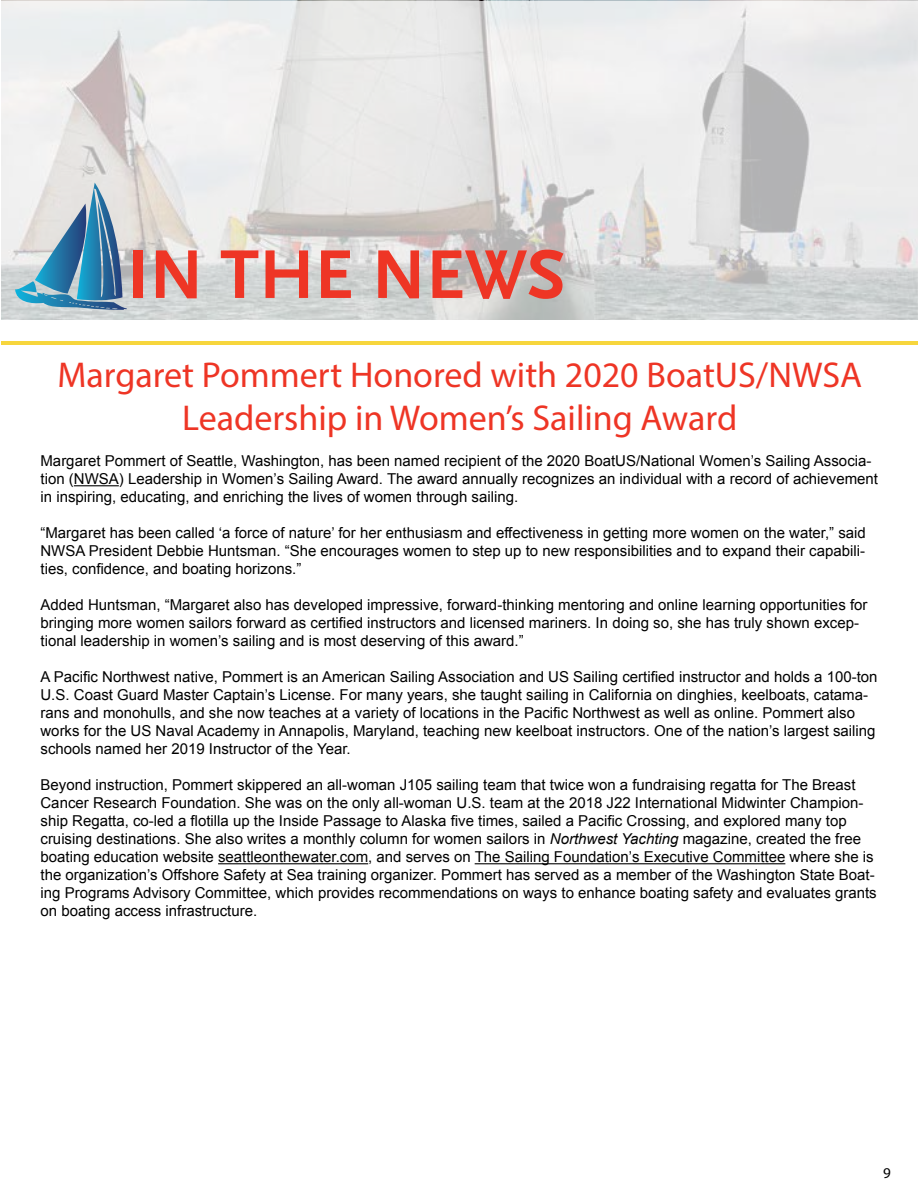
<style>
.page{position:relative;width:918px;height:1188px;background:#fff}
.page>*{position:absolute;margin:0;border:0;box-sizing:border-box;transform-origin:0 0}
.t1{font:700 72px "Scala Sans Pro";color:#ee3525}
.t2{font:36px/43.2px "Myriad Pro";color:#ee3525;text-align:center}
.t3{font:15px/18px "Arial";color:#000}
.t4{font:15px "Myriad Pro";color:#000}
.s1{font-style:italic}
</style>
<div class="page">
<hr style="left:74px;top:485px;width:45px;height:1px;background:#000">
<hr style="left:218px;top:863px;width:150px;height:1px;background:#000">
<hr style="left:475px;top:863px;width:310px;height:1px;background:#000">
<hr style="left:1px;top:341px;width:917px;height:4px;background:#f7d63d">
<svg style="left:1px;top:1px;width:917px;height:319px;fill:#e9eae9"></svg>
<svg style="left:15px;top:183px;width:112px;height:127px;background:#8eb1c5"></svg>
<h1 class="t1" style="left:127px;top:233px;width:440px">IN THE NEWS</h1>
<h2 class="t2" style="left:57px;top:353px;width:806px">Margaret Pommert Honored with 2020 BoatUS/NWSA<br>Leadership in Women’s Sailing Award</h2>
<p class="t3" style="left:40px;top:452px;width:839px">Margaret Pommert of Seattle, Washington, has been named recipient of the 2020 BoatUS/National Women’s Sailing Associa&shy;tion (NWSA) Leadership in Women’s Sailing Award. The award annually recognizes an individual with a record of achievement in inspiring, educating, and enriching the lives of women through sailing.</p>
<p class="t3" style="left:40px;top:524px;width:827px;text-align:justify">“Margaret has been called ‘a force of nature’ for her enthusiasm and effectiveness in getting more women on the water,” said NWSA President Debbie Huntsman. “She encourages women to step up to new responsibilities and to expand their capabili&shy;ties, confidence, and boating horizons.”</p>
<p class="t3" style="left:40px;top:596px;width:829px">Added Huntsman, “Margaret also has developed impressive, forward-thinking mentoring and online learning opportunities for bringing more women sailors forward as certified instructors and licensed mariners. In doing so, she has truly shown excep&shy;tional leadership in women’s sailing and is most deserving of this award.”</p>
<p class="t3" style="left:40px;top:668px;width:839px">A Pacific Northwest native, Pommert is an American Sailing Association and US Sailing certified instructor and holds a 100-ton U.S. Coast Guard Master Captain’s License. For many years, she taught sailing in California on dinghies, keelboats, catama&shy;rans and monohulls, and she now teaches at a variety of locations in the Pacific Northwest as well as online. Pommert also works for the US Naval Academy in Annapolis, Maryland, teaching new keelboat instructors. One of the nation’s largest sailing schools named her 2019 Instructor of the Year.</p>
<p class="t3" style="left:40px;top:776px;width:838px">Beyond instruction, Pommert skippered an all-woman J105 sailing team that twice won a fundraising regatta for The Breast Cancer Research Foundation. She was on the only all-woman U.S. team at the 2018 J22 International Midwinter Champion&shy;ship Regatta, co-led a flotilla up the Inside Passage to Alaska five times, sailed a Pacific Crossing, and explored many top cruising destinations. She also writes a monthly column for women sailors in <span class="s1">Northwest Yachting</span> magazine, created the free boating education website seattleonthewater.com, and serves on The Sailing Foundation’s Executive Committee where she is the organization’s Offshore Safety at Sea training organizer. Pommert has served as a member of the Washington State Boat&shy;ing Programs Advisory Committee, which provides recommendations on ways to enhance boating safety and evaluates grants on boating access infrastructure.</p>
<p class="t4" style="left:883px;top:1163px;width:9px">9</p>
</div>
